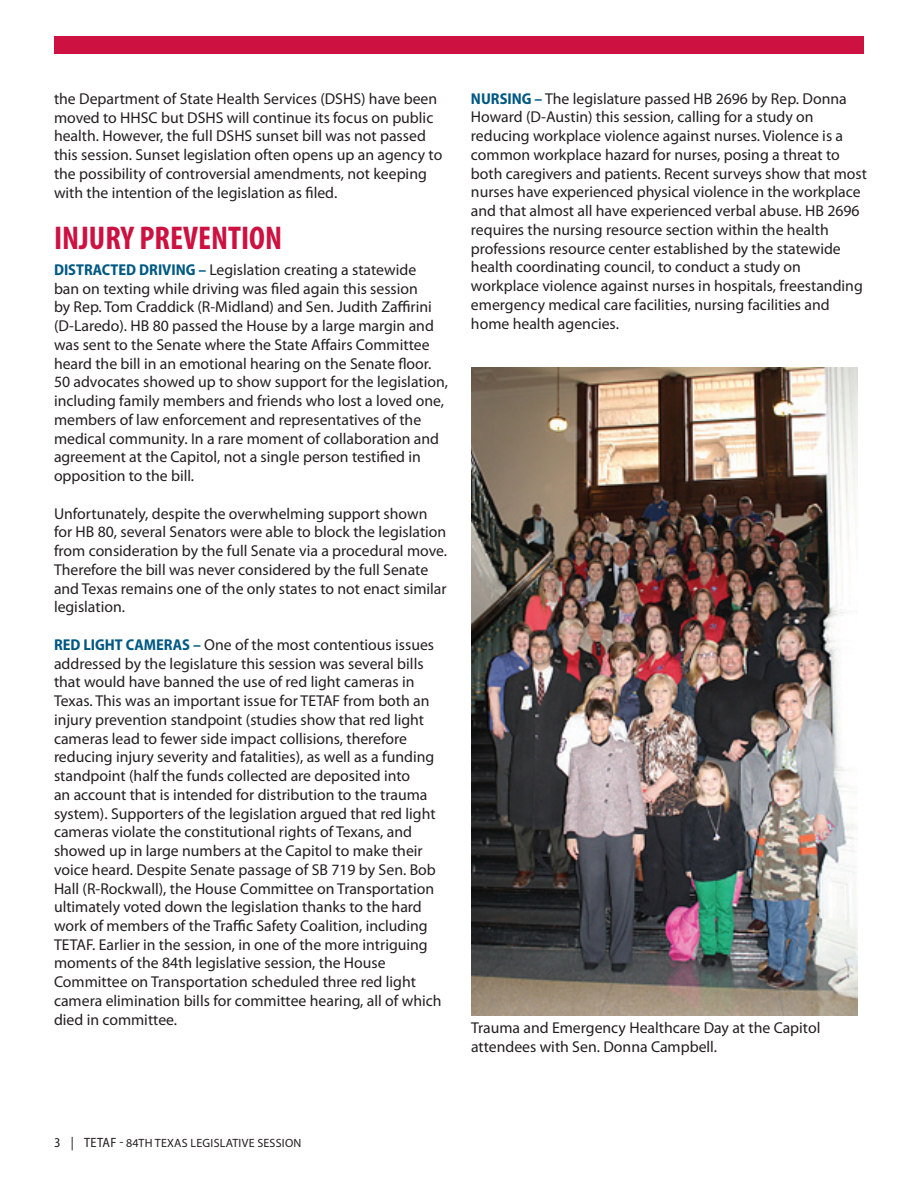
<style>
.page{position:relative;width:918px;height:1188px;background:#fff}
.page>*{position:absolute;margin:0;border:0;box-sizing:border-box;transform-origin:0 0}
.t1{font:700 condensed 33px "Myriad Pro";color:#cd1141}
.t2{font:15.75px/18.8px "Myriad Pro";color:#231f20}
.t3{font:12px "Myriad Pro";letter-spacing:.02em;color:#231f20}
.s1{font-weight:700;font-stretch:semi-condensed;color:#005983}
.s2{font-stretch:semi-condensed;font-size:13.5px}
</style>
<div class="page">
<div style="left:54px;top:37px;width:810px;height:17px;background:#cd1141"></div>
<img style="left:471px;top:368px;width:387px;height:648px">
<p class="t2" style="left:54px;top:90px;width:385px">the Department of State Health Services (DSHS) have been moved to HHSC but DSHS</p>
<p class="t2" style="left:54px;top:108px;width:381px;text-indent:173px">will continue its focus on public health. However, the full DSHS</p>
<p class="t2" style="left:54px;top:127px;width:390px;text-indent:202px">sunset bill was not passed this session. Sunset legislation often opens up an agency to the possibility of controversial amendments, not keeping with the intention of the legislation as filed.</p>
<h1 class="t1" style="left:54px;top:220px;width:230px">INJURY PREVENTION</h1>
<p class="t2" style="left:54px;top:261px;width:396px"><span class="s1">DISTRACTED DRIVING –</span> Legislation creating a statewide<br>ban on texting while driving was filed again this session<br>by Rep. Tom Craddick (R-Midland) and Sen. Judith Zaffirini (D-Laredo). HB 80 passed the House by a large margin and was sent to the Senate where the State Affairs Committee heard the bill in an emotional hearing on the Senate floor.<br>50 advocates showed up to show support for the legislation, including family members and friends who lost a loved one, members of law enforcement and representatives of the medical community. I n a rare moment of collaboration and agreement at the Capitol, not a single person testified in opposition to the bill.</p>
<p class="t2" style="left:54px;top:504px;width:395px">Unfortunately, despite the overwhelming support shown for HB 80, several Senators were able to block the legislation from consideration by the full Senate via a procedural move.<br>Therefore the bill was never considered by the full Senate and Texas remains one of the only states to not enact similar legislation.</p>
<p class="t2" style="left:54px;top:636px;width:389px"><span class="s1">RED LIGHT CAMERAS –</span> One of the most contentious issues addressed by the legislature this session was several bills that would have banned the use of red light cameras in Texas. This was an important issue for TETAF from both an injury prevention standpoint (studies show that red light cameras lead to fewer side impact collisions, therefore reducing injury severity and fatalities), as well as a funding standpoint (half the funds collected are deposited into<br>an account that is intended for distribution to the trauma system). Supporters of the legislation argued that red light cameras violate the constitutional rights of Texans, and showed up in large numbers at the Capitol to make their voice heard. Despite Senate passage of SB 719 by Sen. Bob Hall (R-Rockwall), the House Committee on Transportation ultimately voted down the legislation thanks to the hard work of members of the Traffic Safety Coalition, including TETAF. Earlier in the session, in one of the more intriguing moments of the 84th legislative session, the House Committee on Transportation scheduled three red light camera elimination bills for committee hearing, all of which died in committee.</p>
<p class="t2" style="left:471px;top:89px;width:398px"><span class="s1">NURSING –</span> The legislature passed HB 2696 by Rep. Donna Howard (D-Austin) this session, calling for a study on reducing workplace violence against nurses. Violence is a common workplace hazard for nurses, posing a threat to both caregivers and patients. Recent surveys show that most nurses have experienced physical violence in the workplace and that almost all have experienced verbal abuse. HB 2696 requires the nursing resource section within the health professions resource center established by the statewide health coordinating council, to conduct a study on workplace violence against nurses in hospitals, freestanding emergency medical care facilities, nursing facilities and home health agencies.</p>
<p class="t2" style="left:471px;top:1019px;width:351px">Trauma and Emergency Healthcare Day at the Capitol attendees with Sen. Donna Campbell.</p>
<p class="t3" style="left:54px;top:1137px;width:249px"><span class="s2">3 | Tetaf -</span> 84th Texas Legislative Session</p>
</div>
